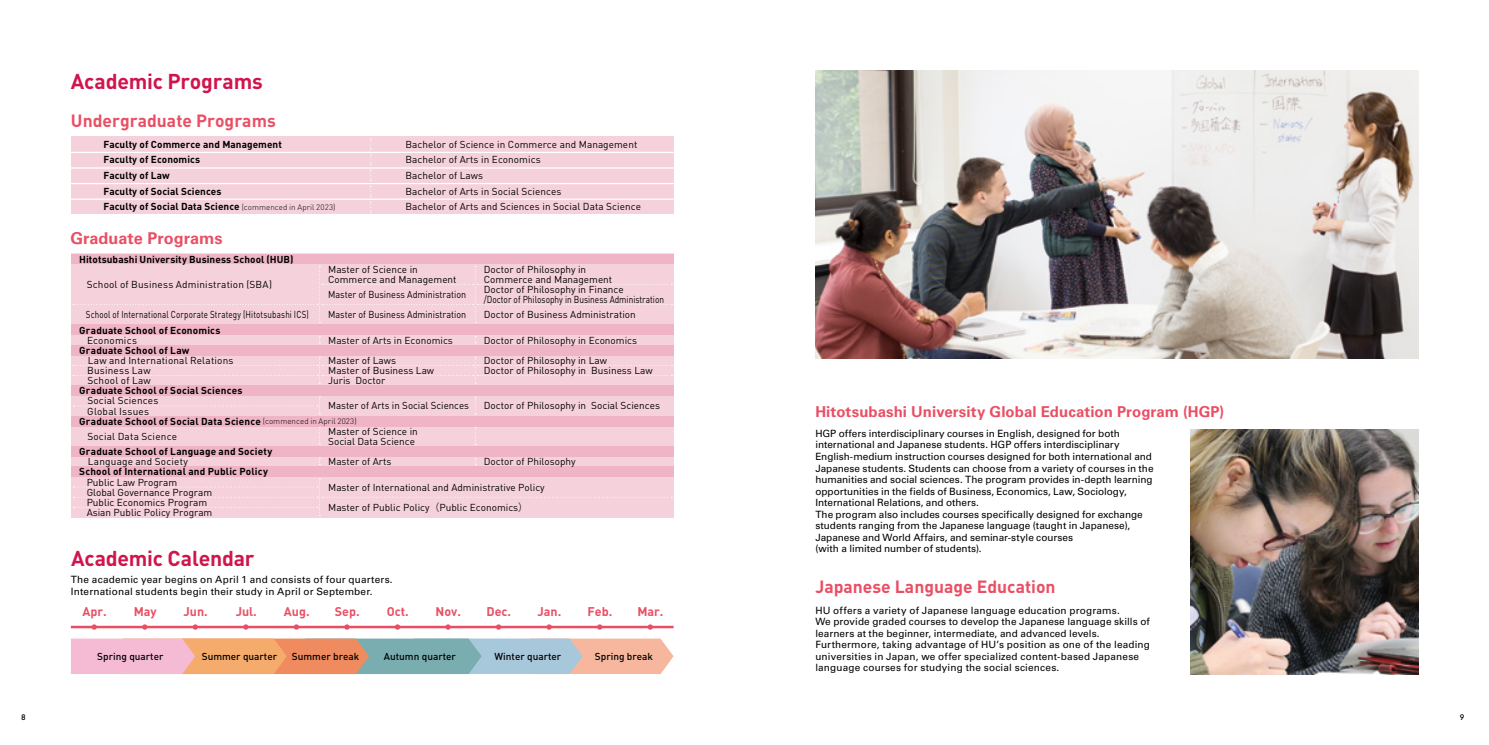
<style>
.page{position:relative;width:1489px;height:745px;background:#fff}
.page>*{position:absolute;margin:0;border:0;box-sizing:border-box;transform-origin:0 0}
.t1{font:21.25px "DINT Bold";letter-spacing:-.01em;color:#d0154d}
.t2{font:17.5px "DINT Bold";color:#e94f64}
.t3{font:700 16.25px "Univers LT Std";color:#e94f64}
.t4{font:700 15px "Univers LT Std";letter-spacing:.005em;color:#e94f64}
.t5{font:12.5px "DINT Bold";color:#e94f64}
.t6{font:10px/11.5px "Univers LT Std";letter-spacing:.005em;color:#000}
.t7{font:10px/10.1px "DINT";color:#000}
.t8{font:10px/15.6px "DINT Bold";letter-spacing:.015em;color:#000}
.t9{font:10px/10.1px "DINT";letter-spacing:.02em;color:#000}
.t10{font:10px "DINT Medium";color:#000}
.t11{font:10px/20.2px "DINT";color:#000;scale:.9 1}
.t12{font:10px "DINT";letter-spacing:.02em;color:#000;scale:.8 1}
.t13{font:500 7.5px "Futura";color:#000}
.s1{font-family:"DINT Light";font-size:8px}
.s2{font-family:"Koz Go Pr 6 N"}
</style>
<div class="page">
<div style="left:71px;top:136px;width:602px;height:78px;background:#f5d1dc"></div>
<svg style="left:370px;top:139px;width:1px;height:73px"></svg>
<hr style="left:71px;top:152px;width:602px;height:1px;background:#fff">
<hr style="left:71px;top:167px;width:602px;height:1px;background:#fff">
<hr style="left:71px;top:183px;width:602px;height:1px;background:#fff">
<hr style="left:71px;top:198px;width:602px;height:2px;background:#fff">
<svg style="left:71px;top:638px;width:602px;height:35px;background:#d1b2a7"></svg>
<img style="left:815px;top:71px;width:602px;height:287px">
<img style="left:1190px;top:429px;width:227px;height:244px">
<svg style="left:71px;top:264px;width:602px;height:253px;background:#f4ceda"></svg>
<div style="left:71px;top:324px;width:602px;height:11px;background:#efb4c6"></div>
<div style="left:71px;top:345px;width:602px;height:10px;background:#efb4c6"></div>
<div style="left:71px;top:385px;width:602px;height:10px;background:#efb4c6"></div>
<div style="left:71px;top:416px;width:602px;height:10px;background:#efb4c6"></div>
<div style="left:71px;top:446px;width:602px;height:10px;background:#efb4c6"></div>
<div style="left:71px;top:466px;width:602px;height:10px;background:#efb4c6"></div>
<div style="left:71px;top:254px;width:602px;height:10px;background:#efb4c6"></div>
<div style="left:73px;top:478px;width:599px;height:37px;background:#f5d1dc"></div>
<svg style="left:319px;top:427px;width:1px;height:17px"></svg>
<div style="left:73px;top:396px;width:247px;height:18px;background:#f5d1dc"></div>
<svg style="left:475px;top:427px;width:1px;height:17px"></svg>
<svg style="left:475px;top:396px;width:1px;height:18px"></svg>
<div style="left:73px;top:356px;width:599px;height:28px;background:#f5d1dc"></div>
<div style="left:73px;top:266px;width:599px;height:57px;background:#f5d1dc"></div>
<hr style="left:71px;top:625px;width:602px;height:3px;background:#e94f64">
<svg style="left:546px;top:624px;width:6px;height:5px"></svg>
<svg style="left:647px;top:624px;width:6px;height:5px"></svg>
<h1 class="t1" style="left:71px;top:67px;width:193px">Academic Programs</h1>
<h2 class="t2" style="left:71px;top:109px;width:206px">Undergraduate Programs</h2>
<p class="t8" style="left:103px;top:136px;width:233px">Faculty of Commerce and Management<br>Faculty of Economics<br>Faculty of Law<br>Faculty of Social Sciences<br>Faculty of Social Data Science <span class="s1">(commenced in April 2023)</span></p>
<p class="t7" style="left:405px;top:136px;width:237px;line-height:15.6px">Bachelor of Science in Commerce and Management Bachelor of Arts in Economics<br>Bachelor of Laws<br>Bachelor of Arts in Social Sciences<br>Bachelor of Arts and Sciences in Social Data Science</p>
<h3 class="t3" style="left:70px;top:229px;width:154px">Graduate Programs</h3>
<p class="t8" style="left:79px;top:250px;width:216px">Hitotsubashi University Business School (HUB)</p>
<p class="t9" style="left:87px;top:279px;width:187px">School of Business Administration (SBA)</p>
<p class="t12" style="left:86px;top:308px;width:280px">School of International Corporate Strategy (Hitotsubashi ICS)</p>
<p class="t8" style="left:79px;top:321px;width:143px">Graduate School of Economics</p>
<p class="t9" style="left:87px;top:334px;width:51px">Economics</p>
<p class="t8" style="left:79px;top:342px;width:112px">Graduate School of Law</p>
<p class="t9" style="left:87px;top:355px;width:148px">Law and International Relations<br>Business Law<br>School of Law</p>
<p class="t8" style="left:79px;top:382px;width:165px">Graduate School of Social Sciences</p>
<p class="t9" style="left:87px;top:395px;width:73px">Social Sciences<br>Global Issues</p>
<p class="t8" style="left:79px;top:412px;width:279px">Graduate School of Social Data Science <span class="s1">(commenced in April 2023)</span></p>
<p class="t9" style="left:87px;top:431px;width:91px">Social Data Science</p>
<p class="t8" style="left:79px;top:443px;width:195px">Graduate School of Language and Society</p>
<p class="t9" style="left:88px;top:456px;width:102px">Language and Society</p>
<p class="t8" style="left:79px;top:463px;width:190px">School of International and Public Policy</p>
<p class="t7" style="left:87px;top:476px;width:127px">Public Law Program<br>Global Governance Program<br>Public Economics Program<br>Asian Public Policy Program</p>
<p class="t7" style="left:328px;top:263px;width:130px">Master of Science in<br>Commerce and Management</p>
<p class="t11" style="left:328px;top:284px;width:155px">Master of Business Administration<br>Master of Business Administration</p>
<p class="t7" style="left:328px;top:329px;width:126px;line-height:20.2px">Master of Arts in Economics<br>Master of Laws</p>
<p class="t7" style="left:328px;top:365px;width:107px">Master of Business Law<br>Juris Doctor</p>
<p class="t7" style="left:328px;top:400px;width:142px">Master of Arts in Social Sciences</p>
<p class="t7" style="left:328px;top:425px;width:91px">Master of Science in<br>Social Data Science</p>
<p class="t7" style="left:328px;top:456px;width:65px">Master of Arts</p>
<p class="t7" style="left:328px;top:476px;width:218px;line-height:20.2px">Master of International and Administrative Policy<br>Master of Public Policy<span class="s2">（</span>Public Economics<span class="s2">）</span></p>
<p class="t7" style="left:484px;top:263px;width:182px">Doctor of Philosophy in<br>Commerce and Management<br>Doctor of Philosophy in Finance<br>/Doctor of Philosophy in Business Administration</p>
<p class="t7" style="left:484px;top:309px;width:153px">Doctor of Business Administration</p>
<p class="t7" style="left:484px;top:329px;width:155px;line-height:20.2px">Doctor of Philosophy in Economics<br>Doctor of Philosophy in Law</p>
<p class="t7" style="left:484px;top:365px;width:170px">Doctor of Philosophy in Business Law</p>
<p class="t7" style="left:484px;top:400px;width:178px">Doctor of Philosophy in Social Sciences</p>
<p class="t7" style="left:484px;top:456px;width:93px">Doctor of Philosophy</p>
<h1 class="t1" style="left:71px;top:544px;width:185px">Academic Calendar</h1>
<p class="t6" style="left:71px;top:573px;width:323px">The academic year begins on April 1 and consists of four quarters.<br>International students begin their study in April or September.</p>
<p class="t5" style="left:83px;top:602px;width:26px">Apr.</p>
<p class="t5" style="left:134px;top:602px;width:24px">May</p>
<p class="t5" style="left:184px;top:602px;width:26px">Jun.</p>
<p class="t5" style="left:236px;top:602px;width:23px">Jul.</p>
<p class="t5" style="left:284px;top:602px;width:27px">Aug.</p>
<p class="t5" style="left:335px;top:602px;width:26px">Sep.</p>
<p class="t5" style="left:387px;top:602px;width:24px">Oct.</p>
<p class="t5" style="left:435px;top:602px;width:27px">Nov.</p>
<p class="t5" style="left:486px;top:602px;width:26px">Dec.</p>
<p class="t5" style="left:537px;top:602px;width:25px">Jan.</p>
<p class="t5" style="left:587px;top:602px;width:26px">Feb.</p>
<p class="t5" style="left:637px;top:602px;width:28px">Mar.</p>
<p class="t10" style="left:97px;top:649px;width:68px">Spring quarter</p>
<p class="t10" style="left:202px;top:649px;width:77px">Summer quarter</p>
<p class="t10" style="left:292px;top:649px;width:69px">Summer break</p>
<p class="t10" style="left:384px;top:649px;width:73px">Autumn quarter</p>
<p class="t10" style="left:494px;top:649px;width:68px">Winter quarter</p>
<p class="t10" style="left:595px;top:649px;width:60px">Spring break</p>
<h3 class="t4" style="left:815px;top:402px;width:410px">Hitotsubashi University Global Education Program (HGP)</h3>
<p class="t6" style="left:815px;top:427px;width:339px">HGP offers interdisciplinary courses in English, designed for both international and Japanese students. HGP offers interdisciplinary English-medium instruction courses designed for both international and Japanese students. Students can choose from a variety of courses in the humanities and social sciences. The program provides in-depth learning opportunities in the fields of Business, Economics, Law, Sociology, International Relations, and others.<br>The program also includes courses specifically designed for exchange students ranging from the Japanese language (taught in Japanese), Japanese and World Affairs, and seminar-style courses<br>(with a limited number of students).</p>
<h2 class="t2" style="left:815px;top:574px;width:242px">Japanese Language Education</h2>
<p class="t6" style="left:815px;top:604px;width:336px">HU offers a variety of Japanese language education programs.<br>We provide graded courses to develop the Japanese language skills of learners at the beginner, intermediate, and advanced levels.<br>Furthermore, taking advantage of HU’s position as one of the leading universities in Japan, we offer specialized content-based Japanese language courses for studying the social sciences.</p>
<p class="t13" style="left:21px;top:711px;width:6px">8</p>
<p class="t13" style="left:1459px;top:711px;width:6px">9</p>
</div>
